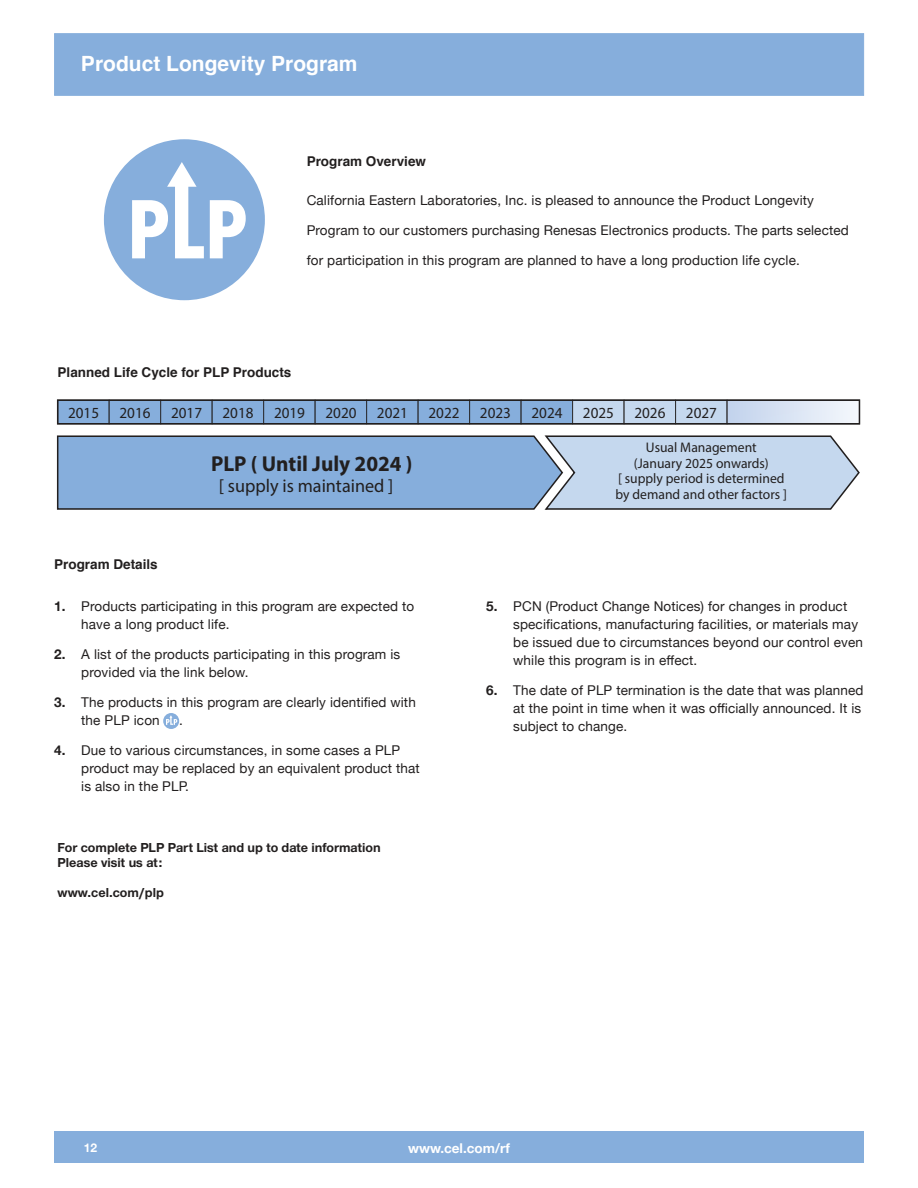
<style>
.page{position:relative;width:918px;height:1188px;background:#fff}
.page>*{position:absolute;margin:0;border:0;box-sizing:border-box;transform-origin:0 0}
.t1{font:700 21.6px "Myriad Pro";color:#221f1f}
.t2{font:700 21px "Helvetica";color:#fff}
.t3{font:18.6px "Myriad Pro";color:#221f1f}
.t4{font:15.45px "Myriad Pro";color:#221f1f}
.t5{font:13.95px/15.5px "Myriad Pro";color:#221f1f;text-align:center}
.t6{font:13.5px/18px "Helvetica Neue";letter-spacing:.01em;color:#221f1f}
.t7{font:700 13.5px/15px "Nimbus San Nov";color:#221f1f}
.t8{font:700 13.5px "Helvetica";color:#221f1f}
.t9{font:700 13.5px "Helvetica Neue";color:#fff}
.t10{font:700 12px "Helvetica Neue";color:#fff}
.s1{font-weight:700}
</style>
<div class="page">
<div style="left:54px;top:33px;width:810px;height:63px;background:#86aedc;border:1px solid #86aedc"></div>
<div style="left:55px;top:1132px;width:809px;height:31px;background:#86aedc"></div>
<svg style="left:163px;top:713px;width:16px;height:16px"></svg>
<svg style="left:166px;top:715px;width:11px;height:10px"></svg>
<svg style="left:56px;top:435px;width:804px;height:75px;background:#9bb8da"></svg>
<svg style="left:56px;top:399px;width:805px;height:26px;background:#90a9c7"></svg>
<div style="left:104px;top:139px;width:161px;height:161px;background:#86aedc;border-radius:50%"></div>
<svg style="left:132px;top:162px;width:72px;height:96px"></svg>
<svg style="left:210px;top:200px;width:36px;height:58px"></svg>
<h2 class="t2" style="left:81px;top:55px;width:278px">Product Longevity Program</h2>
<p class="t8" style="left:307px;top:156px;width:121px">Program Overview</p>
<p class="t6" style="left:307px;top:192px;width:509px">California Eastern Laboratories, Inc. is pleased to announce the Product Longevity</p>
<p class="t6" style="left:307px;top:222px;width:544px">Program to our customers purchasing Renesas Electronics products. The parts selected</p>
<p class="t6" style="left:307px;top:252px;width:495px">for participation in this program are planned to have a long production life cycle.</p>
<p class="t8" style="left:58px;top:367px;width:235px">Planned Life Cycle for PLP Products</p>
<p class="t4" style="left:68px;top:407px;width:33px">2015</p>
<p class="t4" style="left:120px;top:407px;width:33px">2016</p>
<p class="t4" style="left:171px;top:407px;width:33px">2017</p>
<p class="t4" style="left:223px;top:407px;width:33px">2018</p>
<p class="t4" style="left:274px;top:407px;width:33px">2019</p>
<p class="t4" style="left:326px;top:407px;width:33px">2020</p>
<p class="t4" style="left:377px;top:407px;width:33px">2021</p>
<p class="t4" style="left:428px;top:407px;width:33px">2022</p>
<p class="t4" style="left:480px;top:407px;width:33px">2023</p>
<p class="t4" style="left:531px;top:407px;width:33px">2024</p>
<p class="t4" style="left:583px;top:407px;width:33px">2025</p>
<p class="t4" style="left:634px;top:407px;width:33px">2026</p>
<p class="t4" style="left:686px;top:407px;width:33px">2027</p>
<h1 class="t1" style="left:211px;top:456px;width:203px">PLP ( Until July 2024 )</h1>
<h3 class="t3" style="left:219px;top:479px;width:176px">[ supply is maintained ]</h3>
<p class="t5" style="left:616px;top:441px;width:173px">Usual Management<br>(January 2025 onwards)<br>[ supply period is determined by demand and other factors ]</p>
<p class="t8" style="left:54px;top:559px;width:105px">Program Details</p>
<p class="t6" style="left:81px;top:598px;width:334px;text-indent:-27px"><span class="s1">1.</span> Products participating in this program are expected to have a long product life.</p>
<p class="t6" style="left:81px;top:646px;width:321px;text-indent:-27px"><span class="s1">2.</span> A list of the products participating in this program is provided via the link below.</p>
<p class="t6" style="left:81px;top:694px;width:336px;text-indent:-27px"><span class="s1">3.</span> The products in this program are clearly identi昀椀ed with the PLP icon</p>
<p class="t6" style="left:179px;top:712px;width:5px">.</p>
<p class="t6" style="left:81px;top:742px;width:340px;text-indent:-27px"><span class="s1">4.</span> Due to various circumstances, in some cases a PLP product may be replaced by an equivalent product that is also in the PLP.</p>
<p class="t7" style="left:58px;top:842px;width:325px">For complete PLP Part List and up to date information<br>Please visit us at:</p>
<p class="t7" style="left:58px;top:887px;width:108px">www.cel.com/plp</p>
<p class="t6" style="left:513px;top:599px;width:351px;text-indent:-27px"><span class="s1">5.</span> PCN (Product Change Notices) for changes in product speci昀椀cations, manufacturing facilities, or materials may be issued due to circumstances beyond our control even while this program is in e昀昀ect.</p>
<p class="t6" style="left:513px;top:683px;width:352px;text-indent:-27px"><span class="s1">6.</span> The date of PLP termination is the date that was planned at the point in time when it was o昀케cially announced. It is subject to change.</p>
<p class="t10" style="left:84px;top:1140px;width:15px">12</p>
<p class="t9" style="left:408px;top:1140px;width:103px">www.cel.com/rf</p>
</div>
